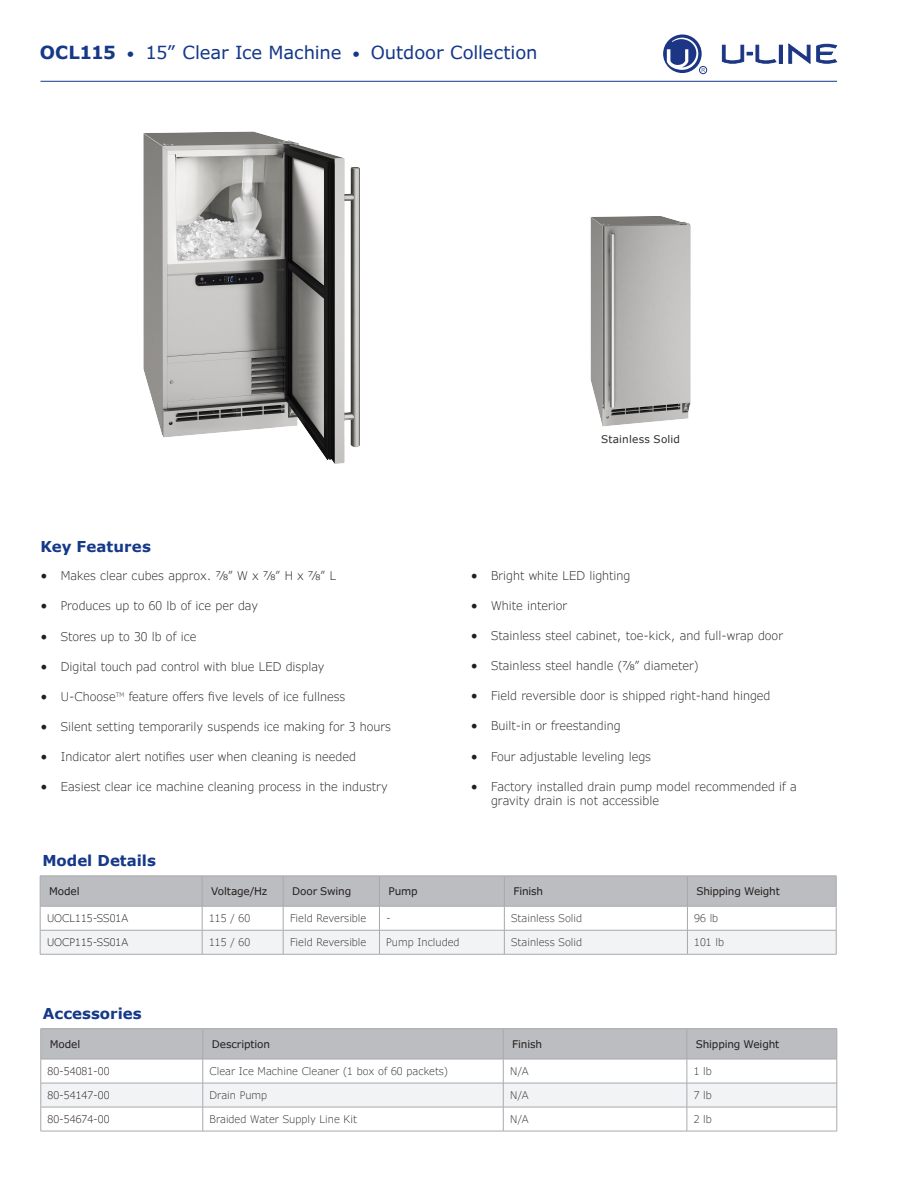
<style>
.page{position:relative;width:918px;height:1188px;background:#fff}
.page>*{position:absolute;margin:0;border:0;box-sizing:border-box;transform-origin:0 0}
.t1{font:18px "Verdana Pro";letter-spacing:-.005em;color:#153889}
.t2{font:700 15px "Verdana";color:#153889}
.t3{font:700 15px "Verdana Pro";letter-spacing:.005em;color:#153889}
.t4{font:300 12px/14.4px "Verdana Pro";color:#231f20}
.t5{font:300 10.5px "Verdana Pro";color:#312f30}
.t6{font:10.5px "Verdana Pro";letter-spacing:-.015em;color:#231f20}
.t7{font:300 10.5px "Verdana Pro";color:#231f20}
.t8{font:10.5px "Verdana Pro";letter-spacing:.015em;color:#312f30}
.s1{font-weight:700}
.s2{font-size:15px}
.s3{font-family:"Minion Pro";font-weight:400;font-size:18px}
</style>
<div class="page">
<img style="left:143px;top:131px;width:217px;height:333px">
<img style="left:590px;top:216px;width:101px;height:211px">
<hr style="left:202px;top:954px;width:81px;height:1px;background:#a8a9ad">
<hr style="left:283px;top:954px;width:96px;height:1px;background:#a8a9ad">
<hr style="left:379px;top:954px;width:125px;height:1px;background:#a8a9ad">
<hr style="left:504px;top:954px;width:183px;height:1px;background:#a8a9ad">
<hr style="left:687px;top:954px;width:149px;height:1px;background:#a8a9ad">
<svg style="left:40px;top:876px;width:797px;height:78px"></svg>
<hr style="left:40px;top:954px;width:162px;height:1px;background:#a8a9ad">
<hr style="left:41px;top:1028px;width:162px;height:1px;background:#a8a9ad">
<hr style="left:203px;top:1028px;width:300px;height:1px;background:#a8a9ad">
<hr style="left:503px;top:1028px;width:184px;height:1px;background:#a8a9ad">
<hr style="left:687px;top:1028px;width:150px;height:1px;background:#a8a9ad">
<hr style="left:203px;top:1131px;width:300px;height:1px;background:#a8a9ad">
<hr style="left:503px;top:1131px;width:184px;height:1px;background:#a8a9ad">
<hr style="left:687px;top:1131px;width:150px;height:1px;background:#a8a9ad">
<svg style="left:41px;top:1029px;width:797px;height:102px"></svg>
<hr style="left:41px;top:1131px;width:162px;height:1px;background:#a8a9ad">
<div style="left:779px;top:45px;width:3px;height:18px;border:1px solid #1c3685"></div>
<svg style="left:789px;top:44px;width:21px;height:19px"></svg>
<svg style="left:817px;top:44px;width:20px;height:20px"></svg>
<svg style="left:722px;top:45px;width:54px;height:19px"></svg>
<svg style="left:663px;top:35px;width:42px;height:38px"></svg>
<div style="left:699px;top:66px;width:8px;height:8px;border:1px solid #1c3685;border-radius:50%"></div>
<hr style="left:40px;top:81px;width:797px;height:1px;background:#153889">
<p class="t1" style="left:40px;top:41px;width:499px"><span class="s1">OCL115</span> <span class="s2">•</span> 15” Clear Ice Machine <span class="s2">•</span> Outdoor Collection</p>
<p class="t3" style="left:41px;top:537px;width:112px">Key Features</p>
<p class="t8" style="left:601px;top:432px;width:81px">Stainless Solid</p>
<p class="t4" style="left:41px;top:569px;width:297px"><span class="s3">•</span> Makes clear cubes approx. 7⁄8” W x 7⁄8” H x 7⁄8” L</p>
<p class="t4" style="left:41px;top:599px;width:219px"><span class="s3">•</span> Produces up to 60 lb of ice per day</p>
<p class="t4" style="left:41px;top:629px;width:157px"><span class="s3">•</span> Stores up to 30 lb of ice</p>
<p class="t4" style="left:41px;top:659px;width:286px"><span class="s3">•</span> Digital touch pad control with blue LED display</p>
<p class="t4" style="left:41px;top:689px;width:306px"><span class="s3">•</span> U-Choose<sup>TM</sup> feature offers five levels of ice fullness</p>
<p class="t4" style="left:41px;top:719px;width:352px"><span class="s3">•</span> Silent setting temporarily suspends ice making for 3 hours</p>
<p class="t4" style="left:41px;top:749px;width:317px"><span class="s3">•</span> Indicator alert notifies user when cleaning is needed</p>
<p class="t4" style="left:41px;top:779px;width:349px"><span class="s3">•</span> Easiest clear ice machine cleaning process in the industry</p>
<p class="t4" style="left:471px;top:569px;width:161px"><span class="s3">•</span> Bright white LED lighting</p>
<p class="t4" style="left:471px;top:599px;width:98px"><span class="s3">•</span> White interior</p>
<p class="t4" style="left:471px;top:629px;width:314px"><span class="s3">•</span> Stainless steel cabinet, toe-kick, and full-wrap door</p>
<p class="t4" style="left:471px;top:659px;width:229px"><span class="s3">•</span> Stainless steel handle (7⁄8” diameter)</p>
<p class="t4" style="left:471px;top:689px;width:301px"><span class="s3">•</span> Field reversible door is shipped right-hand hinged</p>
<p class="t4" style="left:471px;top:719px;width:151px"><span class="s3">•</span> Built-in or freestanding</p>
<p class="t4" style="left:471px;top:749px;width:182px"><span class="s3">•</span> Four adjustable leveling legs</p>
<p class="t4" style="left:491px;top:779px;width:307px;text-indent:-20px"><span class="s3">•</span> Factory installed drain pump model recommended if a gravity drain is not accessible</p>
<p class="t2" style="left:42px;top:850px;width:115px">Model Details</p>
<p class="t6" style="left:49px;top:885px;width:32px">Model</p>
<p class="t6" style="left:211px;top:885px;width:58px">Voltage/Hz</p>
<p class="t6" style="left:292px;top:885px;width:61px">Door Swing</p>
<p class="t6" style="left:388px;top:885px;width:31px">Pump</p>
<p class="t6" style="left:513px;top:885px;width:31px">Finish</p>
<p class="t6" style="left:696px;top:885px;width:85px">Shipping Weight</p>
<p class="t7" style="left:47px;top:912px;width:83px">UOCL115-SS01A</p>
<p class="t5" style="left:209px;top:912px;width:43px">115 / 60</p>
<p class="t5" style="left:290px;top:912px;width:78px">Field Reversible</p>
<p class="t5" style="left:386px;top:912px;width:6px">-</p>
<p class="t5" style="left:511px;top:912px;width:73px">Stainless Solid</p>
<p class="t5" style="left:694px;top:912px;width:26px">96 lb</p>
<p class="t7" style="left:47px;top:936px;width:83px">UOCP115-SS01A</p>
<p class="t5" style="left:209px;top:936px;width:43px">115 / 60</p>
<p class="t5" style="left:290px;top:936px;width:78px">Field Reversible</p>
<p class="t5" style="left:386px;top:936px;width:75px">Pump Included</p>
<p class="t5" style="left:511px;top:936px;width:73px">Stainless Solid</p>
<p class="t5" style="left:694px;top:936px;width:31px">101 lb</p>
<p class="t2" style="left:43px;top:1003px;width:100px">Accessories</p>
<p class="t6" style="left:50px;top:1037px;width:32px">Model</p>
<p class="t6" style="left:212px;top:1037px;width:60px">Description</p>
<p class="t6" style="left:512px;top:1037px;width:31px">Finish</p>
<p class="t6" style="left:696px;top:1037px;width:85px">Shipping Weight</p>
<p class="t7" style="left:48px;top:1065px;width:63px">80-54081-00</p>
<p class="t5" style="left:210px;top:1065px;width:240px">Clear Ice Machine Cleaner (1 box of 60 packets)</p>
<p class="t5" style="left:510px;top:1065px;width:20px">N/A</p>
<p class="t5" style="left:694px;top:1065px;width:20px">1 lb</p>
<p class="t7" style="left:48px;top:1089px;width:63px">80-54147-00</p>
<p class="t5" style="left:210px;top:1089px;width:59px">Drain Pump</p>
<p class="t5" style="left:510px;top:1089px;width:20px">N/A</p>
<p class="t5" style="left:694px;top:1089px;width:20px">7 lb</p>
<p class="t7" style="left:48px;top:1113px;width:63px">80-54674-00</p>
<p class="t5" style="left:210px;top:1113px;width:149px">Braided Water Supply Line Kit</p>
<p class="t5" style="left:510px;top:1113px;width:20px">N/A</p>
<p class="t5" style="left:694px;top:1113px;width:20px">2 lb</p>
</div>
